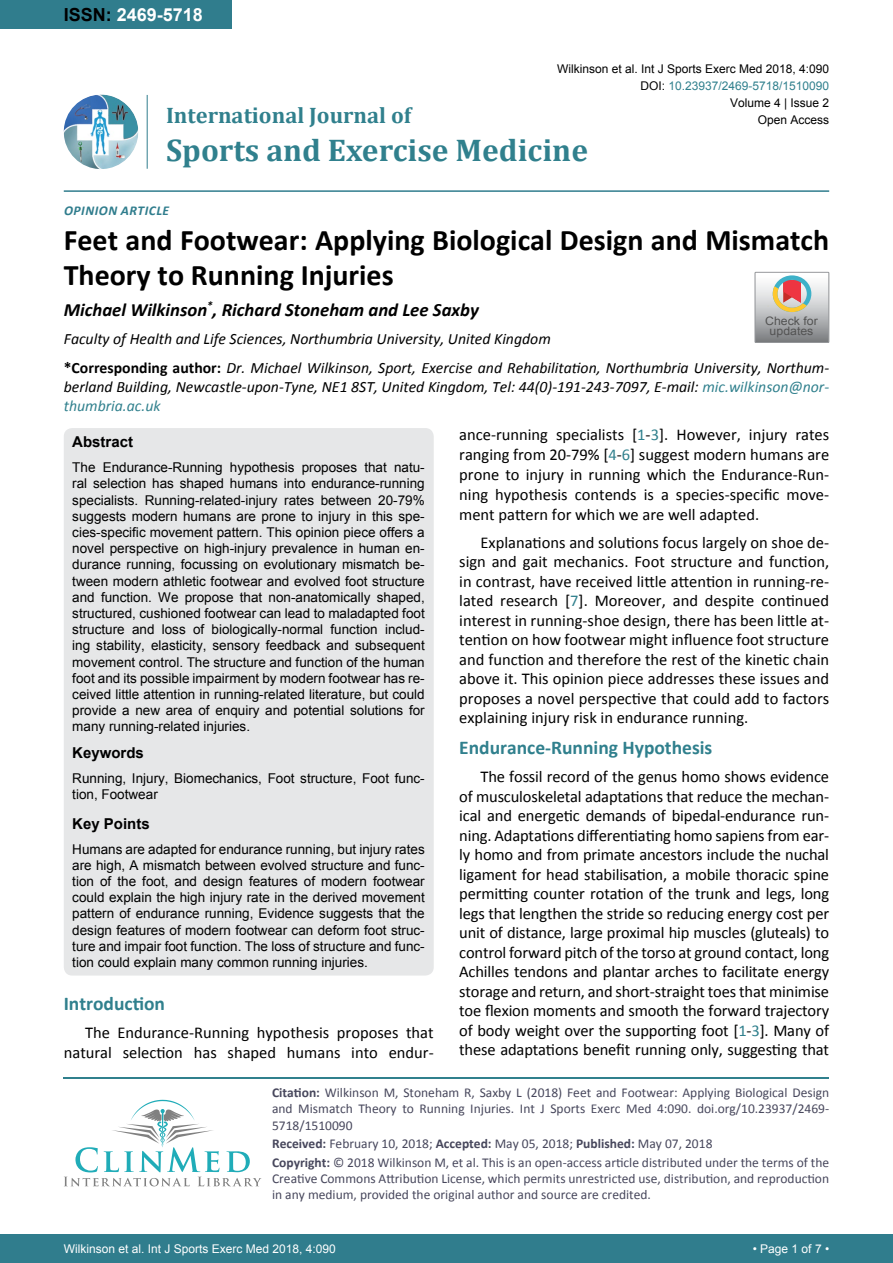
<style>
.page{position:relative;width:893px;height:1263px;background:#fff}
.page>*{position:absolute;margin:0;border:0;box-sizing:border-box;transform-origin:0 0}
.t1{font:700 31.5px "Cambria";color:#30808d}
.t2{font:700 30px/34.5px "Calibri";color:#000}
.t3{font:700 22.5px "Cambria";color:#30808d}
.t4{font:700 19.5px "Calibri";color:#30808d}
.t5{font:italic 700 18.75px "Calibri";color:#000}
.t6{font:700 18px "Arial";color:#fff}
.t7{font:16.5px/19.5px "Calibri";color:#000;text-align:justify}
.t8{font:italic 15.75px/28.8px "Calibri";color:#000}
.t9{font:700 15px "Arial";color:#000}
.t10{font:13.5px/16.2px "Arial";color:#000;text-align:justify}
.t11{font:13.5px/16.2px "Calibri";color:#47475c}
.t12{font:italic 700 13.5px "Calibri";letter-spacing:.04em;color:#307d8d}
.t13{font:12px "Arial";color:#000}
.t14{font:12px "Arial";color:#fff}
.t15{font:12px "Arial";color:#30808d}
.t16{font:11.7px/10.1px "Arial";color:#535353;text-align:center;scale:1.06 1}
.s1{color:#000}
.s2{font-weight:700;font-style:normal}
.s3{color:#30808d}
.s4{font-weight:700}
</style>
<div class="page">
<div style="left:0;top:1234px;width:893px;height:29px;background:#307d8d"></div>
<div style="left:0;top:0;width:231px;height:28px;background:#307d8d"></div>
<img style="left:64px;top:95px;width:74px;height:74px;border-radius:37px">
<hr style="left:147px;top:95px;width:1px;height:74px;background:#307d8d">
<hr style="left:64px;top:190px;width:765px;height:2px;background:#307d8d">
<hr style="left:64px;top:1077px;width:765px;height:1px;background:#30808d">
<svg style="left:64px;top:1100px;width:197px;height:86px"></svg>
<svg style="left:755px;top:272px;width:74px;height:71px;background:#bcb6b3"></svg>
<div style="left:64px;top:428px;width:370px;height:547px;background:#e6e7e8;border-radius:9px"></div>
<p class="t6" style="left:64px;top:2px;width:141px"><span class="s1">ISSN:</span> 2469-5718</p>
<p class="t13" style="left:557px;top:60px;width:274px">Wilkinson et al. Int J Sports Exerc Med 2018, 4:090</p>
<p class="t13" style="left:730px;top:95px;width:101px">Volume 4 | Issue 2</p>
<p class="t15" style="left:640px;top:78px;width:190px"><span class="s1">DOI:</span> 10.23937/2469-5718/1510090</p>
<h3 class="t3" style="left:166px;top:100px;width:247px">International Journal of</h3>
<h1 class="t1" style="left:166px;top:128px;width:423px">Sports and Exercise Medicine</h1>
<p class="t13" style="left:758px;top:112px;width:73px">Open Access</p>
<p class="t12" style="left:64px;top:202px;width:107px">Opinion Ar ticl e</p>
<h2 class="t2" style="left:64px;top:223px;width:767px">Feet and Footwear: Applying Biological Design and Mismatch<br>Theory to Running Injuries</h2>
<p class="t5" style="left:64px;top:297px;width:417px">Michael Wilkinson<sup>*</sup>, Richard Stoneham and Lee Saxby</p>
<p class="t8" style="left:64px;top:324px;width:767px">Faculty of Health and Life Sciences, Northumbria University, United Kingdom<br><span class="s2">*Corresponding author:</span> Dr. Michael Wilkinson, Sport, Exercise and Rehabilitation, Northumbria University, Northum-</p>
<p class="t8" style="left:64px;top:377px;width:767px;line-height:18.9px">berland Building, Newcastle-upon-Tyne, NE1 8ST, United Kingdom, Tel: 44(0)-191-243-7097, E-mail: <span class="s3">mic.wilkinson@nor&shy;thumbria.ac.uk</span></p>
<p class="t7" style="left:459px;top:425px;width:371px">ance-running specialists [<span class="s3">1</span>-<span class="s3">3</span>]. However, injury rates ranging from 20-79% [<span class="s3">4</span>-<span class="s3">6</span>] suggest modern humans are prone to injury in running which the Endurance-Run&shy;ning hypothesis contends is a species-specific move&shy;ment pattern for which we are well adapted.</p>
<p class="t7" style="left:459px;top:532px;width:371px;text-indent:21px">Explanations and solutions focus largely on shoe de&shy;sign and gait mechanics. Foot structure and function, in contrast, have received little attention in running-re&shy;lated research [<span class="s3">7</span>]. Moreover, and despite continued interest in running-shoe design, there has been little at&shy;tention on how footwear might influence foot structure and function and therefore the rest of the kinetic chain above it. This opinion piece addresses these issues and proposes a novel perspective that could add to factors explaining injury risk in endurance running.</p>
<p class="t4" style="left:459px;top:735px;width:255px">Endurance-Running Hypothesis</p>
<p class="t7" style="left:459px;top:767px;width:371px;text-indent:21px">The fossil record of the genus homo shows evidence of musculoskeletal adaptations that reduce the mechan&shy;ical and energetic demands of bipedal-endurance run&shy;ning. Adaptations differentiating homo sapiens from ear&shy;ly homo and from primate ancestors include the nuchal ligament for head stabilisation, a mobile thoracic spine permitting counter rotation of the trunk and legs, long legs that lengthen the stride so reducing energy cost per unit of distance, large proximal hip muscles (gluteals) to control forward pitch of the torso at ground contact, long Achilles tendons and plantar arches to facilitate energy storage and return, and short-straight toes that minimise toe flexion moments and smooth the forward trajectory of body weight over the supporting foot [<span class="s3">1</span>-<span class="s3">3</span>]. Many of these adaptations benefit running only, suggesting that</p>
<p class="t16" style="left:765px;top:316px;width:51px">Check for updates</p>
<p class="t9" style="left:72px;top:432px;width:62px">Abstract</p>
<p class="t10" style="left:72px;top:459px;width:354px">The Endurance-Running hypothesis proposes that natu&shy;ral selection has shaped humans into endurance-running specialists. Running-related-injury rates between 20-79% suggests modern humans are prone to injury in this spe&shy;cies-specific movement pattern. This opinion piece offers a novel perspective on high-injury prevalence in human en&shy;durance running, focussing on evolutionary mismatch be&shy;tween modern athletic footwear and evolved foot structure and function. We propose that non-anatomically shaped, structured, cushioned footwear can lead to maladapted foot structure and loss of biologically-normal function includ&shy;ing stability, elasticity, sensory feedback and subsequent movement control. The structure and function of the human foot and its possible impairment by modern footwear has re&shy;ceived little attention in running-related literature, but could provide a new area of enquiry and potential solutions for many running-related injuries.</p>
<p class="t9" style="left:72px;top:743px;width:73px">Keywords</p>
<p class="t10" style="left:72px;top:770px;width:354px">Running, Injury, Biomechanics, Foot structure, Foot func&shy;tion, Footwear</p>
<p class="t9" style="left:72px;top:814px;width:79px">Key Points</p>
<p class="t10" style="left:72px;top:841px;width:354px">Humans are adapted for endurance running, but injury rates are high, A mismatch between evolved structure and func&shy;tion of the foot, and design features of modern footwear could explain the high injury rate in the derived movement pattern of endurance running, Evidence suggests that the design features of modern footwear can deform foot struc&shy;ture and impair foot function. The loss of structure and func&shy;tion could explain many common running injuries.</p>
<p class="t4" style="left:64px;top:991px;width:103px">Introduction</p>
<p class="t7" style="left:64px;top:1023px;width:371px;text-align:right">The Endurance-Running hypothesis proposes that natural selection has shaped humans into endur-</p>
<p class="t11" style="left:272px;top:1084px;width:559px;text-align:justify"><span class="s4">Citation:</span> Wilkinson M, Stoneham R, Saxby L (2018) Feet and Footwear: Applying Biological Design and Mismatch Theory to Running Injuries. Int J Sports Exerc Med 4:090. doi.org/10.23937/2469- 5718/1510090</p>
<p class="t11" style="left:272px;top:1134px;width:559px;line-height:18.6px"><span class="s4">Received:</span> February 10, 2018; <span class="s4">Accepted:</span> May 05, 2018; <span class="s4">Published:</span> May 07, 2018<br><span class="s4">Copyright:</span> © 2018 Wilkinson M, et al. This is an open-access article distributed under the terms of the</p>
<p class="t11" style="left:272px;top:1170px;width:559px">Creative Commons Attribution License, which permits unrestricted use, distribution, and reproduction in any medium, provided the original author and source are credited.</p>
<p class="t14" style="left:64px;top:1241px;width:274px">Wilkinson et al. Int J Sports Exerc Med 2018, 4:090</p>
<p class="t14" style="left:753px;top:1241px;width:78px">• Page 1 of 7 •</p>
</div>
